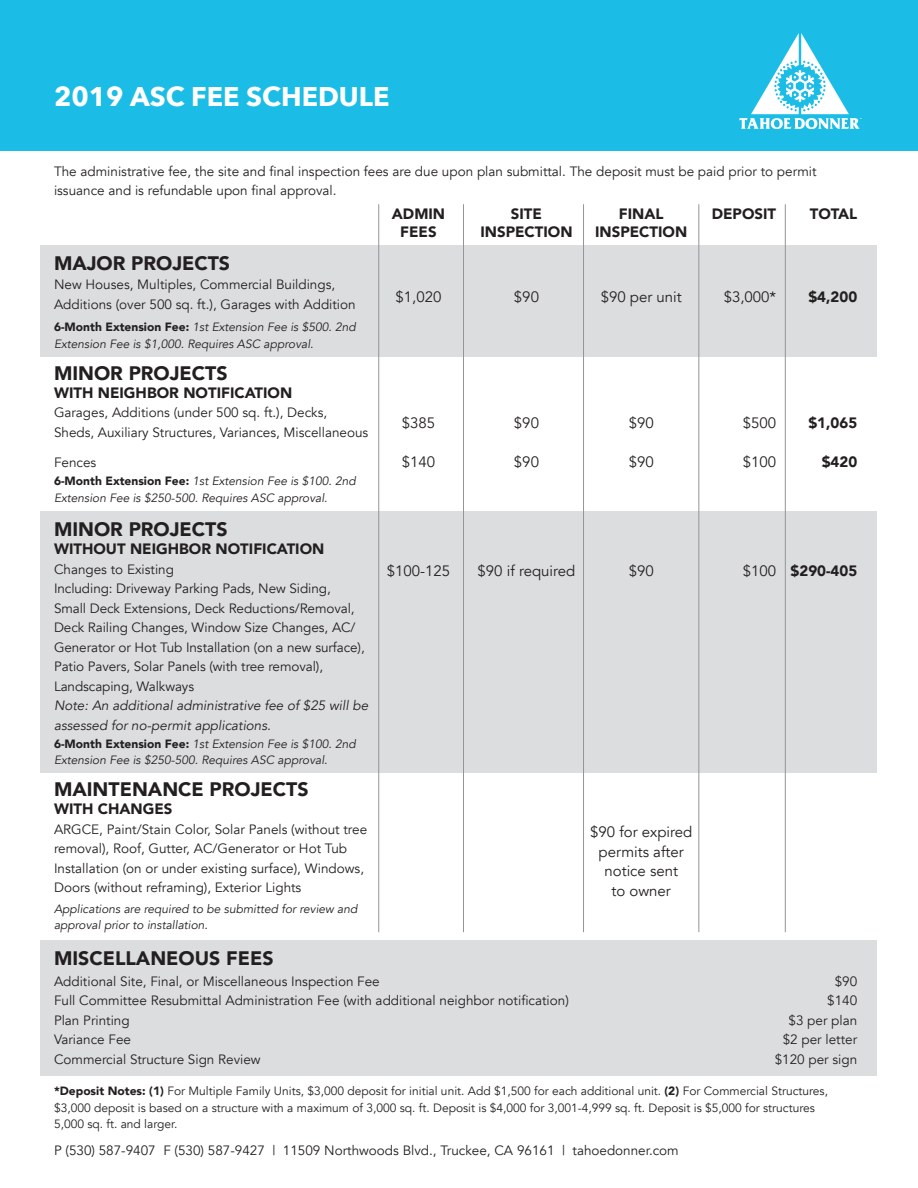
<style>
.page{position:relative;width:918px;height:1188px;background:#fff}
.page>*{position:absolute;margin:0;border:0;box-sizing:border-box;transform-origin:0 0}
.t1{font:700 27px "Avenir Next";color:#fff}
.t2{font:900 19.5px "Avenir";color:#231f20}
.t3{font:900 15px "Avenir";color:#231f20}
.t4{font:15px/19.5px "Avenir";color:#231f20;text-align:center}
.t5{font:13.5px/19.5px "Avenir";color:#231f20}
.t6{font:italic 13.5px/19.5px "Avenir";color:#231f20}
.t7{font:italic 12px/16.5px "Avenir";color:#231f20}
.t8{font:12px/16.5px "Avenir";color:#231f20}
.s1{font-weight:900;font-style:normal}
.s2{font-weight:400}
.s3{font-weight:900}
</style>
<div class="page">
<div style="left:40px;top:245px;width:838px;height:112px;background:#dcdddf"></div>
<div style="left:40px;top:511px;width:838px;height:261px;background:#dcdddf"></div>
<div style="left:40px;top:941px;width:838px;height:135px;background:#dcdddf"></div>
<div style="left:0;top:0;width:918px;height:150px;background:#1bbde7"></div>
<svg style="left:739px;top:33px;width:123px;height:96px"></svg>
<hr style="left:463px;top:204px;width:1px;height:728px;background:#939598">
<hr style="left:583px;top:204px;width:1px;height:728px;background:#939598">
<hr style="left:699px;top:204px;width:1px;height:728px;background:#939598">
<hr style="left:785px;top:204px;width:1px;height:728px;background:#939598">
<hr style="left:378px;top:204px;width:1px;height:728px;background:#939598">
<p class="t1" style="left:54px;top:74px;width:337px">2019 ASC FEE SCHEDULE</p>
<p class="t5" style="left:54px;top:161px;width:764px">The administrative fee, the site and final inspection fees are due upon plan submittal. The deposit must be paid prior to permit issuance and is refundable upon final approval.</p>
<p class="t3" style="left:392px;top:201px;width:55px">ADMIN</p>
<p class="t3" style="left:511px;top:201px;width:33px">SITE</p>
<p class="t3" style="left:619px;top:201px;width:46px">FINAL</p>
<p class="t3" style="left:712px;top:201px;width:66px">DEPOSIT</p>
<p class="t3" style="left:810px;top:201px;width:49px">TOTAL</p>
<p class="t3" style="left:400px;top:219px;width:38px">FEES</p>
<p class="t3" style="left:480px;top:219px;width:94px">INSPECTION</p>
<p class="t3" style="left:595px;top:219px;width:94px">INSPECTION</p>
<p class="t2" style="left:54px;top:246px;width:178px">MAJOR PROJECTS</p>
<p class="t5" style="left:54px;top:275px;width:283px">New Houses, Multiples, Commercial Buildings,</p>
<p class="t5" style="left:54px;top:295px;width:303px">Additions (over 500 sq. ft.), Garages with Addition</p>
<p class="t4" style="left:396px;top:288px;width:47px">$1,020</p>
<p class="t4" style="left:514px;top:288px;width:27px">$90</p>
<p class="t4" style="left:601px;top:288px;width:83px">$90 per unit</p>
<p class="t4" style="left:724px;top:288px;width:54px">$3,000*</p>
<p class="t3" style="left:808px;top:284px;width:50px">$4,200</p>
<p class="t7" style="left:54px;top:319px;width:303px"><span class="s1">6-Month Extension Fee:</span> 1st Extension Fee is $500. 2nd<br>Extension Fee is $1,000. Requires ASC approval.</p>
<p class="t2" style="left:54px;top:356px;width:175px">MINOR PROJECTS</p>
<p class="t3" style="left:54px;top:380px;width:240px">WITH NEIGHBOR NOTIFICATION</p>
<p class="t5" style="left:54px;top:403px;width:316px">Garages, Additions (under 500 sq. ft.), Decks,<br>Sheds, Auxiliary Structures, Variances, Miscellaneous</p>
<p class="t5" style="left:54px;top:452px;width:44px">Fences</p>
<p class="t7" style="left:54px;top:473px;width:303px"><span class="s1">6-Month Extension Fee:</span> 1st Extension Fee is $100. 2nd<br>Extension Fee is $250-500. Requires ASC approval.</p>
<p class="t2" style="left:54px;top:513px;width:175px">MINOR PROJECTS</p>
<p class="t3" style="left:54px;top:536px;width:272px">WITHOUT NEIGHBOR NOTIFICATION</p>
<p class="t5" style="left:54px;top:560px;width:122px">Changes to Existing</p>
<p class="t5" style="left:54px;top:579px;width:312px">Including: Driveway Parking Pads, New Siding, Small Deck Extensions, Deck Reductions/Removal, Deck Railing Changes, Window Size Changes, AC/ Generator or Hot Tub Installation (on a new surface), Patio Pavers, Solar Panels (with tree removal), Landscaping, Walkways</p>
<p class="t6" style="left:54px;top:696px;width:316px">Note: An additional administrative fee of $25 will be assessed for no-permit applications.</p>
<p class="t7" style="left:54px;top:736px;width:303px"><span class="s1">6-Month Extension Fee:</span> 1st Extension Fee is $100. 2nd<br>Extension Fee is $250-500. Requires ASC approval.</p>
<p class="t2" style="left:54px;top:773px;width:256px">MAINTENANCE PROJECTS</p>
<p class="t3" style="left:54px;top:796px;width:120px">WITH CHANGES</p>
<p class="t5" style="left:54px;top:820px;width:315px">ARGCE, Paint/Stain Color, Solar Panels (without tree removal), Roof, Gutter, AC/Generator or Hot Tub Installation (on or under existing surface), Windows, Doors (without reframing), Exterior Lights</p>
<p class="t7" style="left:54px;top:900px;width:305px">Applications are required to be submitted for review and approval prior to installation.</p>
<p class="t2" style="left:54px;top:941px;width:221px">MISCELLANEOUS FEES</p>
<p class="t4" style="left:402px;top:414px;width:35px">$385</p>
<p class="t4" style="left:514px;top:414px;width:27px">$90</p>
<p class="t4" style="left:629px;top:414px;width:27px">$90</p>
<p class="t4" style="left:743px;top:414px;width:35px">$500</p>
<p class="t3" style="left:808px;top:410px;width:50px">$1,065</p>
<p class="t4" style="left:402px;top:452px;width:35px">$140</p>
<p class="t4" style="left:514px;top:452px;width:27px">$90</p>
<p class="t4" style="left:629px;top:452px;width:27px">$90</p>
<p class="t4" style="left:743px;top:452px;width:35px">$100</p>
<p class="t3" style="left:822px;top:449px;width:37px">$420</p>
<p class="t4" style="left:387px;top:561px;width:65px">$100-125</p>
<p class="t4" style="left:478px;top:561px;width:99px">$90 if required</p>
<p class="t4" style="left:629px;top:561px;width:27px">$90</p>
<p class="t3" style="left:743px;top:558px;width:116px"><span class="s2">$100</span> $290-405</p>
<p class="t4" style="left:590px;top:823px;width:104px">$90 for expired</p>
<p class="t4" style="left:599px;top:842px;width:87px">permits after</p>
<p class="t4" style="left:604px;top:862px;width:75px">notice sent to owner</p>
<p class="t5" style="left:54px;top:971px;width:327px">Additional Site, Final, or Miscellaneous Inspection Fee</p>
<p class="t5" style="left:835px;top:971px;width:24px">$90</p>
<p class="t5" style="left:54px;top:991px;width:516px">Full Committee Resubmittal Administration Fee (with additional neighbor notification)</p>
<p class="t5" style="left:827px;top:991px;width:32px">$140</p>
<p class="t5" style="left:54px;top:1010px;width:77px">Plan Printing</p>
<p class="t5" style="left:788px;top:1010px;width:70px">$3 per plan</p>
<p class="t5" style="left:54px;top:1030px;width:79px">Variance Fee</p>
<p class="t5" style="left:783px;top:1030px;width:76px">$2 per letter</p>
<p class="t5" style="left:54px;top:1049px;width:208px">Commercial Structure Sign Review</p>
<p class="t5" style="left:775px;top:1049px;width:84px">$120 per sign</p>
<p class="t8" style="left:54px;top:1083px;width:776px"><span class="s3">*Deposit Notes: (1)</span> For Multiple Family Units, $3,000 deposit for initial unit. Add $1,500 for each additional unit. <span class="s3">(2)</span> For Commercial Structures, $3,000 deposit is based on a structure with a maximum of 3,000 sq. ft. Deposit is $4,000 for 3,001-4,999 sq. ft. Deposit is $5,000 for structures<br>5,000 sq. ft. and larger.</p>
<p class="t5" style="left:54px;top:1141px;width:626px">P (530) 587-9407 F (530) 587-9427 | 11509 Northwoods Blvd., Truckee, CA 96161 | tahoedonner.com</p>
</div>
